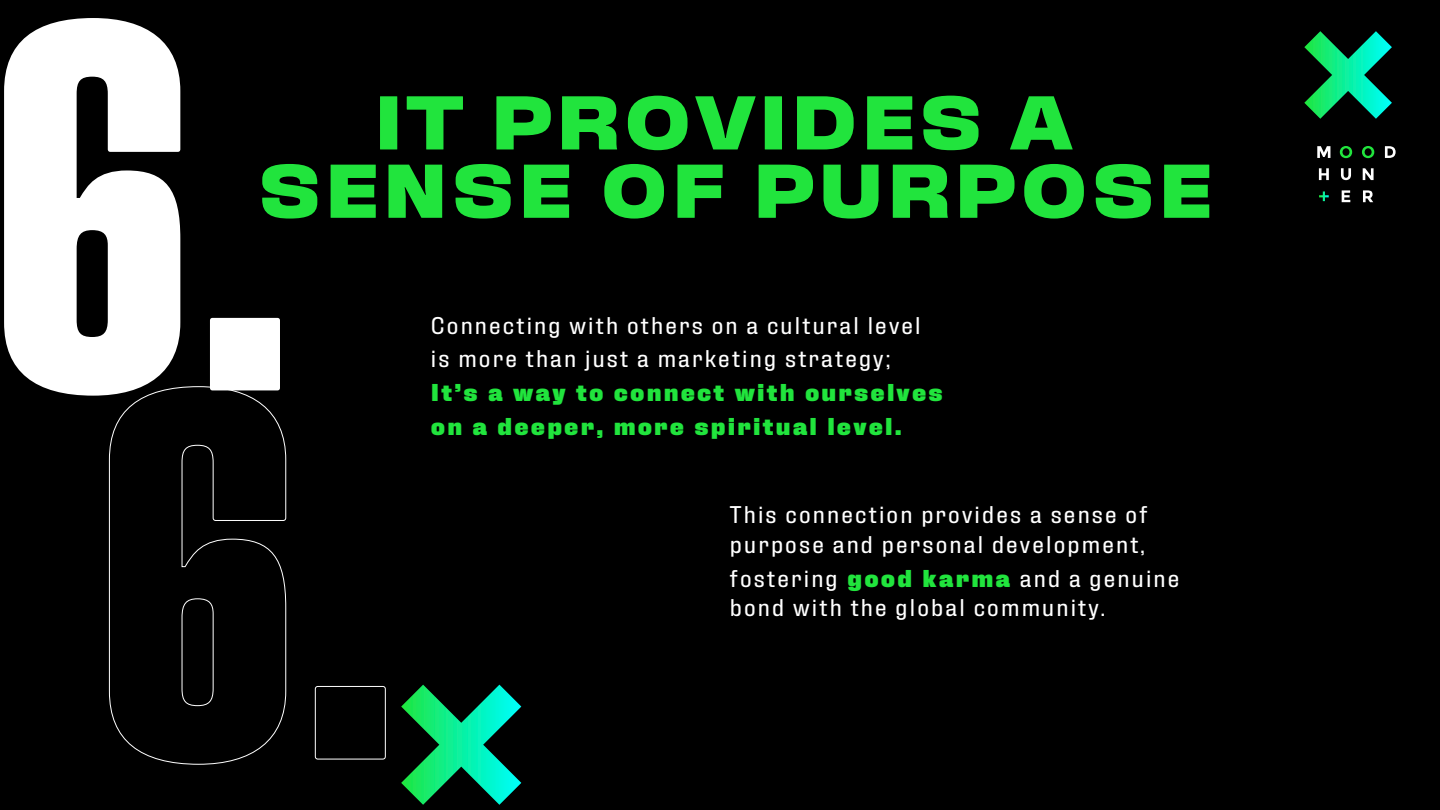
<style>
.page{position:relative;width:1440px;height:810px;background:#000}
.page>*{position:absolute;margin:0;border:0;box-sizing:border-box;transform-origin:0 0}
.t1{font:700 condensed 518.7px "Fixture";color:#fff}
.t2{font:800 expanded 75px/68.3px "Fixture";letter-spacing:.03em;color:#21e43d;text-align:center}
.t3{font:24px/29.6px "Fixture";letter-spacing:.09em;color:#fff}
.t4{font:900 24px/33.8px "Fixture";letter-spacing:.09em;color:#21e43d}
.s1{font-weight:900;color:#21e43d}
</style>
<div class="page">
<svg style="left:1304px;top:31px;width:88px;height:88px"></svg>
<svg style="left:401px;top:685px;width:120px;height:120px"></svg>
<svg style="left:109px;top:386px;width:178px;height:379px"></svg>
<div style="left:315px;top:686px;width:71px;height:73px;border:1px solid #fff;border-radius:3px"></div>
<svg style="left:1317px;top:146px;width:13px;height:12px"></svg>
<svg style="left:1340px;top:146px;width:12px;height:12px"></svg>
<svg style="left:1362px;top:146px;width:12px;height:12px"></svg>
<svg style="left:1385px;top:146px;width:11px;height:12px"></svg>
<svg style="left:1319px;top:168px;width:10px;height:12px"></svg>
<svg style="left:1341px;top:168px;width:10px;height:12px"></svg>
<svg style="left:1363px;top:168px;width:11px;height:12px"></svg>
<svg style="left:1342px;top:190px;width:8px;height:12px"></svg>
<svg style="left:1363px;top:190px;width:10px;height:12px"></svg>
<svg style="left:1319px;top:191px;width:10px;height:10px"></svg>
<h1 class="t1" style="left:-16px;top:-118px;width:313px">6.</h1>
<h2 class="t2" style="left:257px;top:91px;width:957px">IT PROVIDES A<br>SENSE OF PURPOSE</h2>
<p class="t3" style="left:431px;top:308px;width:491px;line-height:33.8px">Connecting with others on a cultural level is more than just a marketing strategy;</p>
<p class="t4" style="left:431px;top:376px;width:513px">It’s a way to connect with ourselves on a deeper, more spiritual level.</p>
<p class="t3" style="left:730px;top:500px;width:419px">This connection provides a sense of purpose and personal development,</p>
<p class="t3" style="left:730px;top:564px;width:451px">fostering <span class="s1">good karma</span> and a genuine bond with the global community.</p>
</div>
